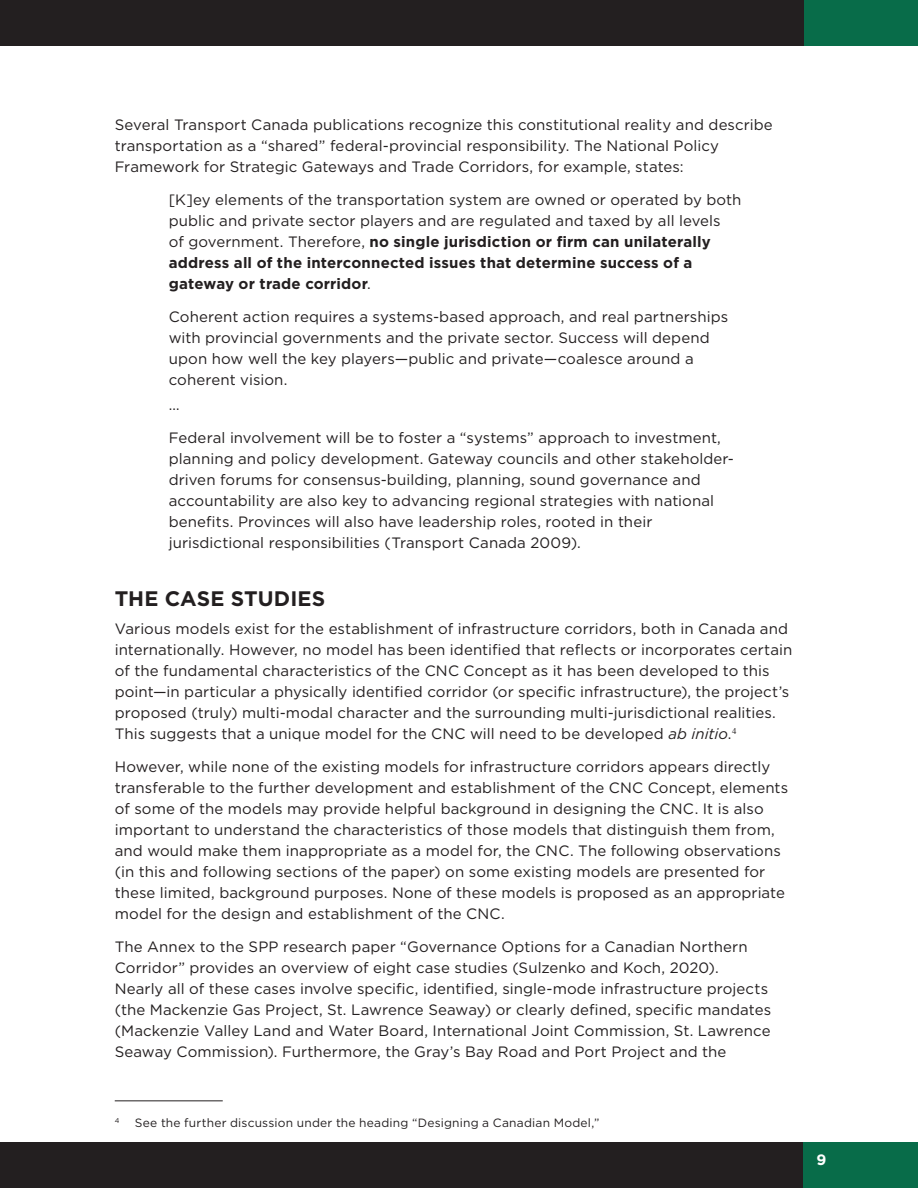
<style>
.page{position:relative;width:918px;height:1188px;background:#fff}
.page>*{position:absolute;margin:0;border:0;box-sizing:border-box;transform-origin:0 0}
.t1{font:700 21px "Gotham";letter-spacing:.005em;color:#231f20}
.t2{font:15px/21px "Gotham";letter-spacing:.005em;color:#231f20}
.t3{font:700 15px "Gotham";color:#fff}
.t4{font:12px "Gotham";letter-spacing:.015em;color:#231f20}
.t5{font:7.05px "Gotham";color:#231f20}
.s1{font-weight:700}
.s2{font-style:italic}
</style>
<div class="page">
<div style="left:802px;top:1143px;width:116px;height:45px;background:#086c49"></div>
<div style="left:803px;top:0;width:115px;height:45px;background:#086c49"></div>
<div style="left:0;top:1143px;width:802px;height:45px;background:#231f20"></div>
<div style="left:0;top:0;width:803px;height:45px;background:#231f20"></div>
<hr style="left:115px;top:1100px;width:108px;height:1px;background:#231f20">
<p class="t2" style="left:115px;top:114px;width:660px">Several Transport Canada publications recognize this constitutional reality and describe transportation as a “shared” federal-provincial responsibility. The National Policy<br>Framework for Strategic Gateways and Trade Corridors, for example, states:</p>
<p class="t2" style="left:169px;top:189px;width:574px">[K]ey elements of the transportation system are owned or operated by both public and private sector players and are regulated and taxed by all levels<br>of government. Therefore, <span class="s1">no single jurisdiction or firm can unilaterally address all of the interconnected issues that determine success of a gateway or trade corridor</span>.</p>
<p class="t2" style="left:169px;top:306px;width:561px">Coherent action requires a systems-based approach, and real partnerships with provincial governments and the private sector. Success will depend upon how well the key players—public and private—coalesce around a coherent vision.</p>
<p class="t2" style="left:169px;top:394px;width:12px">…</p>
<p class="t2" style="left:169px;top:427px;width:567px">Federal involvement will be to foster a “systems” approach to investment, planning and policy development. Gateway councils and other stakeholder&shy;driven forums for consensus-building, planning, sound governance and accountability are also key to advancing regional strategies with national benefits. Provinces will also have leadership roles, rooted in their jurisdictional responsibilities (Transport Canada 2009).</p>
<h1 class="t1" style="left:115px;top:585px;width:212px">THE CASE STUDIES</h1>
<p class="t2" style="left:115px;top:618px;width:679px">Various models exist for the establishment of infrastructure corridors, both in Canada and internationally. However, no model has been identified that reflects or incorporates certain of the fundamental characteristics of the CNC Concept as it has been developed to this point—in particular a physically identified corridor (or specific infrastructure), the project’s proposed (truly) multi-modal character and the surrounding multi-jurisdictional realities.<br>This suggests that a unique model for the CNC will need to be developed <span class="s2">ab initio</span>.<sup>4</sup></p>
<p class="t2" style="left:115px;top:756px;width:675px">However, while none of the existing models for infrastructure corridors appears directly transferable to the further development and establishment of the CNC Concept, elements of some of the models may provide helpful background in designing the CNC. It is also important to understand the characteristics of those models that distinguish them from, and would make them inappropriate as a model for, the CNC. The following observations (in this and following sections of the paper) on some existing models are presented for these limited, background purposes. None of these models is proposed as an appropriate model for the design and establishment of the CNC.</p>
<p class="t2" style="left:115px;top:936px;width:658px">The Annex to the SPP research paper “Governance Options for a Canadian Northern Corridor” provides an overview of eight case studies (Sulzenko and Koch, 2020).<br>Nearly all of these cases involve specific, identified, single-mode infrastructure projects (the Mackenzie Gas Project, St. Lawrence Seaway) or clearly defined, specific mandates (Mackenzie Valley Land and Water Board, International Joint Commission, St. Lawrence Seaway Commission). Furthermore, the Gray’s Bay Road and Port Project and the</p>
<p class="t5" style="left:115px;top:1116px;width:6px">4</p>
<p class="t4" style="left:135px;top:1115px;width:466px">See the further discussion under the heading “Designing a Canadian Model,”</p>
<p class="t3" style="left:817px;top:1150px;width:11px">9</p>
</div>
